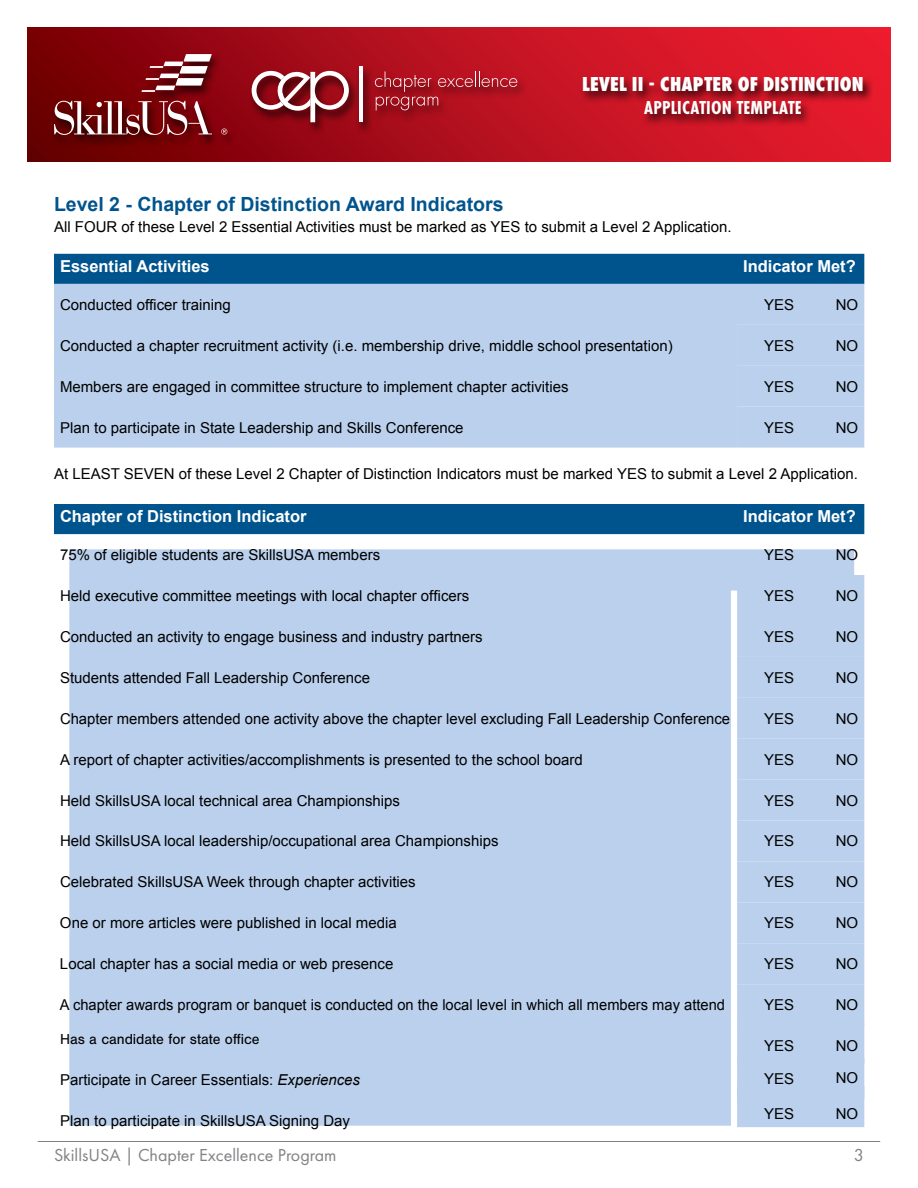
<style>
.page{position:relative;width:918px;height:1188px;background:#fff}
.page>*{position:absolute;margin:0;border:0;box-sizing:border-box;transform-origin:0 0}
.t1{font:800 21px "Futura PT Cond";letter-spacing:.01em;color:#fff}
.t2{font:700 19.5px "Arial";color:#00548e}
.t3{font:700 19.5px "Futura PT Cond";letter-spacing:.01em;color:#fff}
.t4{font:18px "Futura PT";color:#808285}
.t5{font:700 16.5px "Arial";color:#fff}
.t6{font:15px "Arial";color:#000}
.t7{font:15px "Nimbus San";color:#000}
.s1{font-style:italic}
</style>
<div class="page">
<hr style="left:38px;top:1141px;width:842px;height:1px;background:#808285">
<svg style="left:27px;top:27px;width:864px;height:135px;background:#b20e1b"></svg>
<div style="left:50px;top:52px;width:824px;height:96px;background:#000;opacity:.75"></div>
<svg style="left:141px;top:54px;width:71px;height:38px"></svg>
<svg style="left:54px;top:101px;width:158px;height:34px"></svg>
<svg style="left:221px;top:129px;width:6px;height:6px"></svg>
<svg style="left:375px;top:71px;width:142px;height:39px;background:#b12430"></svg>
<svg style="left:252px;top:71px;width:97px;height:51px"></svg>
<hr style="left:359px;top:67px;width:4px;height:55px;background:#fff">
<div style="left:54px;top:254px;width:810px;height:30px;background:#00548e"></div>
<div style="left:54px;top:284px;width:810px;height:164px;background:#bad0ec"></div>
<div style="left:737px;top:325px;width:127px;height:123px;background:#bad0ec"></div>
<div style="left:54px;top:504px;width:810px;height:30px;background:#00548e"></div>
<div style="left:69px;top:549px;width:785px;height:577px;background:#bad0ec"></div>
<div style="left:737px;top:575px;width:127px;height:552px;background:#bad0ec"></div>
<h1 class="t1" style="left:582px;top:71px;width:283px">LEVEL II - CHAPTER OF DISTINCTION</h1>
<h2 class="t3" style="left:644px;top:96px;width:159px">APPLICATION TEMPLATE</h2>
<h2 class="t2" style="left:54px;top:191px;width:451px">Level 2 - Chapter of Distinction Award Indicators</h2>
<p class="t6" style="left:54px;top:217px;width:679px">All FOUR of these Level 2 Essential Activities must be marked as YES to submit a Level 2 Application.</p>
<p class="t5" style="left:60px;top:255px;width:151px">Essential Activities</p>
<p class="t5" style="left:743px;top:255px;width:114px">Indicator Met?</p>
<p class="t6" style="left:60px;top:295px;width:172px">Conducted officer training</p>
<p class="t6" style="left:764px;top:295px;width:32px">YES</p>
<p class="t6" style="left:836px;top:295px;width:24px">NO</p>
<p class="t6" style="left:60px;top:336px;width:614px">Conducted a chapter recruitment activity (i.e. membership drive, middle school presentation)</p>
<p class="t6" style="left:764px;top:336px;width:32px">YES</p>
<p class="t6" style="left:836px;top:336px;width:24px">NO</p>
<p class="t6" style="left:60px;top:377px;width:510px">Members are engaged in committee structure to implement chapter activities</p>
<p class="t6" style="left:764px;top:377px;width:32px">YES</p>
<p class="t6" style="left:836px;top:377px;width:24px">NO</p>
<p class="t6" style="left:60px;top:417px;width:405px">Plan to participate in State Leadership and Skills Conference</p>
<p class="t6" style="left:764px;top:417px;width:32px">YES</p>
<p class="t6" style="left:836px;top:417px;width:24px">NO</p>
<p class="t6" style="left:54px;top:464px;width:806px">At LEAST SEVEN of these Level 2 Chapter of Distinction Indicators must be marked YES to submit a Level 2 Application.</p>
<p class="t5" style="left:60px;top:505px;width:248px">Chapter of Distinction Indicator</p>
<p class="t5" style="left:743px;top:505px;width:114px">Indicator Met?</p>
<p class="t6" style="left:764px;top:545px;width:32px">YES</p>
<p class="t6" style="left:836px;top:545px;width:24px">NO</p>
<p class="t6" style="left:764px;top:586px;width:32px">YES</p>
<p class="t6" style="left:836px;top:586px;width:24px">NO</p>
<p class="t6" style="left:764px;top:627px;width:32px">YES</p>
<p class="t6" style="left:836px;top:627px;width:24px">NO</p>
<p class="t6" style="left:764px;top:668px;width:32px">YES</p>
<p class="t6" style="left:836px;top:668px;width:24px">NO</p>
<p class="t6" style="left:764px;top:709px;width:32px">YES</p>
<p class="t6" style="left:836px;top:709px;width:24px">NO</p>
<p class="t6" style="left:764px;top:750px;width:32px">YES</p>
<p class="t6" style="left:836px;top:750px;width:24px">NO</p>
<p class="t6" style="left:764px;top:790px;width:32px">YES</p>
<p class="t6" style="left:836px;top:790px;width:24px">NO</p>
<p class="t6" style="left:764px;top:831px;width:32px">YES</p>
<p class="t6" style="left:836px;top:831px;width:24px">NO</p>
<p class="t6" style="left:764px;top:872px;width:32px">YES</p>
<p class="t6" style="left:836px;top:872px;width:24px">NO</p>
<p class="t6" style="left:764px;top:913px;width:32px">YES</p>
<p class="t6" style="left:836px;top:913px;width:24px">NO</p>
<p class="t6" style="left:764px;top:954px;width:32px">YES</p>
<p class="t6" style="left:836px;top:954px;width:24px">NO</p>
<p class="t6" style="left:764px;top:995px;width:32px">YES</p>
<p class="t6" style="left:836px;top:995px;width:24px">NO</p>
<p class="t6" style="left:764px;top:1036px;width:32px">YES</p>
<p class="t6" style="left:836px;top:1036px;width:24px">NO</p>
<p class="t6" style="left:60px;top:545px;width:322px">75% of eligible students are SkillsUSA members</p>
<p class="t6" style="left:60px;top:586px;width:411px">Held executive committee meetings with local chapter officers</p>
<p class="t6" style="left:60px;top:627px;width:424px">Conducted an activity to engage business and industry partners</p>
<p class="t6" style="left:60px;top:668px;width:312px">Students attended Fall Leadership Conference</p>
<p class="t6" style="left:60px;top:709px;width:672px">Chapter members attended one activity above the chapter level excluding Fall Leadership Conference</p>
<p class="t6" style="left:60px;top:750px;width:524px">A report of chapter activities/accomplishments is presented to the school board</p>
<p class="t6" style="left:60px;top:790px;width:342px">Held SkillsUSA local technical area Championships</p>
<p class="t6" style="left:60px;top:831px;width:440px">Held SkillsUSA local leadership/occupational area Championships</p>
<p class="t6" style="left:60px;top:872px;width:357px">Celebrated SkillsUSA Week through chapter activities</p>
<p class="t6" style="left:60px;top:913px;width:338px">One or more articles were published in local media</p>
<p class="t6" style="left:60px;top:954px;width:335px">Local chapter has a social media or web presence</p>
<p class="t6" style="left:60px;top:995px;width:667px">A chapter awards program or banquet is conducted on the local level in which all members may attend</p>
<p class="t7" style="left:60px;top:1031px;width:201px">Has a candidate for state office</p>
<p class="t6" style="left:60px;top:1070px;width:302px">Participate in Career Essentials: <span class="s1">Experiences</span></p>
<p class="t6" style="left:60px;top:1111px;width:292px">Plan to participate in SkillsUSA Signing Day</p>
<p class="t6" style="left:764px;top:1069px;width:32px">YES</p>
<p class="t6" style="left:836px;top:1067px;width:24px">NO</p>
<p class="t6" style="left:764px;top:1103px;width:32px">YES</p>
<p class="t6" style="left:836px;top:1103px;width:24px">NO</p>
<p class="t4" style="left:54px;top:1144px;width:284px">SkillsUSA | Chapter Excellence Program</p>
<p class="t4" style="left:854px;top:1144px;width:12px">3</p>
</div>
